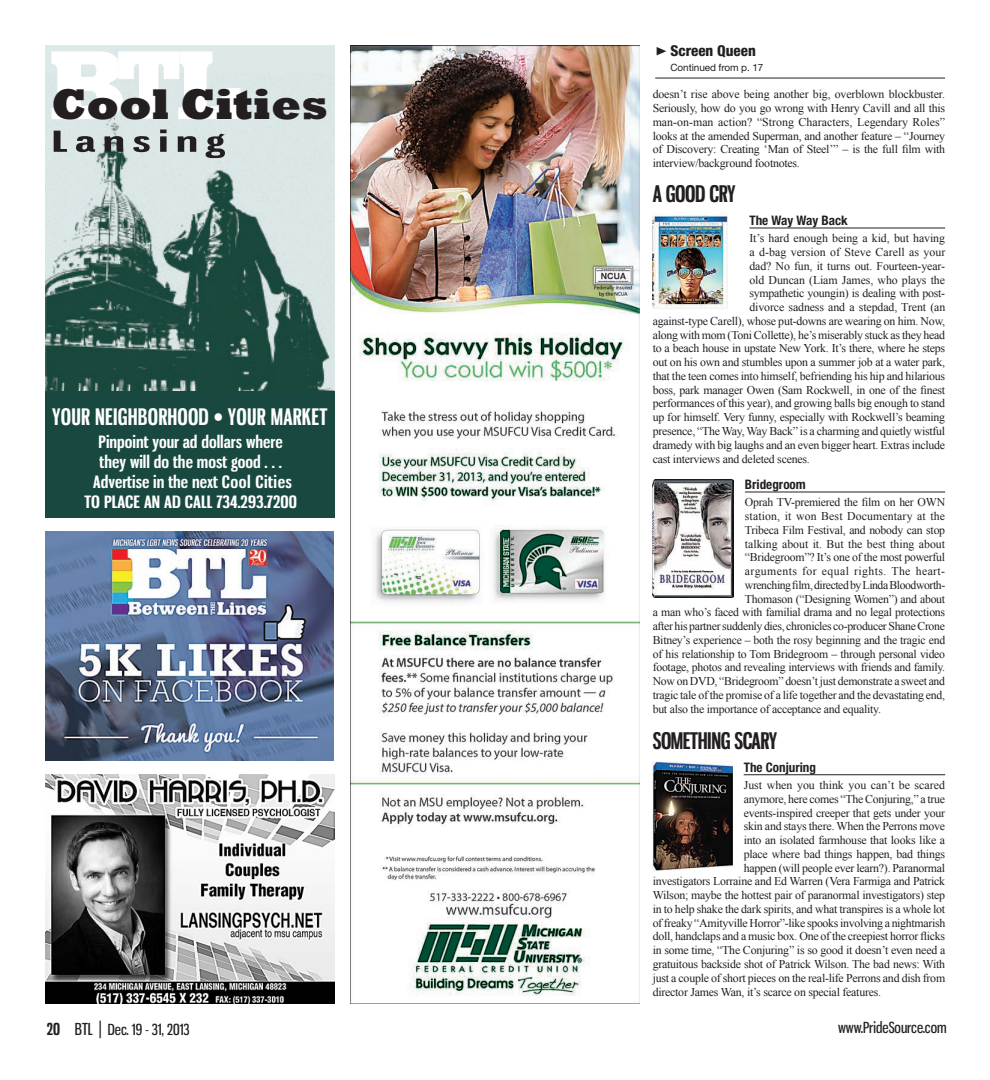
<style>
.page{position:relative;width:990px;height:1080px;background:#fff}
.page>*{position:absolute;margin:0;border:0;box-sizing:border-box;transform-origin:0 0}
.t1{font:800 43.62px "Rockwell";color:#231f20}
.t2{font:700 28.38px "Gnuolane Rg";letter-spacing:.14em;color:#231f20;scale:1.86 1}
.t3{font:700 22.5px "Gnuolane Rg";letter-spacing:-.02em;color:#231f20}
.t4{font:700 22.38px "Gnuolane Rg";letter-spacing:.01em;color:#fff}
.t5{font:700 16.75px/20.1px "Gnuolane Rg";color:#fff;text-align:center;scale:1.09 1}
.t6{font:15px "Gnuolane Rg";color:#231f20}
.Happening_Jump_Head{font:800 condensed 15px "Helvetica Neue";color:#231f20}
.AlbumTitle{font:700 condensed 13.12px "Helvetica Neue";color:#231f20}
.HMOText{font:11.88px/13.8px "Times New Roman";letter-spacing:-.02em;color:#231f20;text-align:justify}
.HMOText-2{font:11.88px "Times New Roman";color:#231f20}
.HMOText-3{font:11.88px "Times New Roman";letter-spacing:.01em;color:#231f20}
.HMOText-4{font:11.88px "Times New Roman";letter-spacing:.035em;color:#231f20}
.Continued_from{font:10px "Helvetica Neue";letter-spacing:-.01em;color:#231f20}
.s1{font-family:"Zeal";font-weight:400;font-stretch:normal;font-size:12.5px}
.s2{font-weight:700;font-size:16.25px}
.s3{font-size:16.25px}
.s4{font-size:17.5px}
</style>
<div class="page">
<img style="left:45px;top:774px;width:290px;height:229px">
<div style="left:45px;top:45px;width:290px;height:473px;background:#dde8e8"></div>
<img style="left:46px;top:88px;width:288px;height:303px">
<div style="left:45px;top:391px;width:290px;height:127px;background:#18483f"></div>
<svg style="left:51px;top:51px;width:189px;height:68px"></svg>
<img style="left:45px;top:531px;width:288px;height:229px">
<img style="left:350px;top:45px;width:290px;height:958px">
<hr style="left:749px;top:228px;width:196px;height:1px;background:#231f20">
<hr style="left:745px;top:492px;width:200px;height:1px;background:#231f20">
<hr style="left:744px;top:774px;width:201px;height:1px;background:#231f20">
<img style="left:653px;top:215px;width:75px;height:94px">
<img style="left:653px;top:479px;width:81px;height:119px">
<img style="left:653px;top:762px;width:79px;height:108px">
<hr style="left:655px;top:78px;width:290px;height:1px;background:#231f20">
<p class="t1" style="left:51px;top:79px;width:278px">Cool Cities</p>
<p class="t2" style="left:52px;top:124px;width:95px">Lansing</p>
<p class="t4" style="left:52px;top:403px;width:277px">YOUR NEIGHBORHOOD • YOUR MARKET</p>
<p class="t5" style="left:84px;top:431px;width:196px">Pinpoint your ad dollars where they will do the most good . . .<br>Advertise in the next Cool Cities<br>TO PLACE AN AD CALL 734.293.7200</p>
<p class="Happening_Jump_Head" style="left:655px;top:42px;width:102px"><span class="s1">®</span> Screen Queen</p>
<p class="Continued_from" style="left:671px;top:61px;width:94px">Continued from p. 17</p>
<p class="HMOText" style="left:653px;top:87px;width:294px">doesn’t rise above being another big, overblown blockbuster.<br>Seriously, how do you go wrong with Henry Cavill and all this man-on-man action? “Strong Characters, Legendary Roles” looks at the amended Superman, and another feature – “Journey of Discovery: Creating ‘Man of Steel’” – is the full film with interview/background footnotes.</p>
<p class="t3" style="left:653px;top:180px;width:84px">A GOOD CRY</p>
<p class="AlbumTitle" style="left:749px;top:212px;width:100px">The Way Way Back</p>
<p class="HMOText" style="left:749px;top:231px;width:197px">It’s hard enough being a kid, but having</p>
<p class="HMOText-2" style="left:749px;top:245px;width:197px">a d-bag version of Steve Carell as your</p>
<p class="HMOText" style="left:749px;top:259px;width:197px">dad? No fun, it turns out. Fourteen-year-</p>
<p class="HMOText" style="left:749px;top:273px;width:197px">old Duncan (Liam James, who plays the</p>
<p class="HMOText" style="left:749px;top:286px;width:197px">sympathetic youngin) is dealing with post-</p>
<p class="HMOText" style="left:749px;top:300px;width:197px">divorce sadness and a stepdad, Trent (an</p>
<p class="HMOText" style="left:653px;top:314px;width:294px">against-type Carell), whose put-downs are wearing on him. Now,</p>
<p class="HMOText" style="left:653px;top:328px;width:294px">along with mom (Toni Collette), he’s miserably stuck as they head</p>
<p class="HMOText" style="left:653px;top:341px;width:294px">to a beach house in upstate New York. It’s there, where he steps</p>
<p class="HMOText" style="left:653px;top:355px;width:294px">out on his own and stumbles upon a summer job at a water park,</p>
<p class="HMOText" style="left:653px;top:369px;width:294px">that the teen comes into himself, befriending his hip and hilarious</p>
<p class="HMOText" style="left:653px;top:383px;width:294px">boss, park manager Owen (Sam Rockwell, in one of the finest</p>
<p class="HMOText" style="left:653px;top:396px;width:294px">performances of this year), and growing balls big enough to stand</p>
<p class="HMOText" style="left:653px;top:410px;width:294px">up for himself. Very funny, especially with Rockwell’s beaming</p>
<p class="HMOText" style="left:653px;top:424px;width:294px">presence, “The Way, Way Back” is a charming and quietly wistful</p>
<p class="HMOText" style="left:653px;top:438px;width:294px">dramedy with big laughs and an even bigger heart. Extras include</p>
<p class="HMOText" style="left:653px;top:451px;width:159px">cast interviews and deleted scenes.</p>
<p class="AlbumTitle" style="left:745px;top:476px;width:62px">Bridegroom</p>
<p class="HMOText" style="left:745px;top:495px;width:202px">Oprah TV-premiered the film on her OWN</p>
<p class="HMOText-3" style="left:745px;top:509px;width:202px">station, it won Best Documentary at the</p>
<p class="HMOText" style="left:745px;top:523px;width:202px">Tribeca Film Festival, and nobody can stop</p>
<p class="HMOText-2" style="left:745px;top:537px;width:202px">talking about it. But the best thing about</p>
<p class="HMOText" style="left:745px;top:550px;width:202px">“Bridegroom”? It’s one of the most powerful</p>
<p class="HMOText-4" style="left:745px;top:564px;width:202px">arguments for equal rights. The heart-</p>
<p class="HMOText" style="left:745px;top:578px;width:202px">wrenching film, directed by Linda Bloodworth-</p>
<p class="HMOText" style="left:745px;top:592px;width:202px">Thomason (“Designing Women”) and about</p>
<p class="HMOText" style="left:653px;top:605px;width:294px">a man who’s faced with familial drama and no legal protections</p>
<p class="HMOText" style="left:653px;top:619px;width:294px">after his partner suddenly dies, chronicles co-producer Shane Crone</p>
<p class="HMOText" style="left:653px;top:633px;width:294px">Bitney’s experience – both the rosy beginning and the tragic end</p>
<p class="HMOText" style="left:653px;top:647px;width:294px">of his relationship to Tom Bridegroom – through personal video</p>
<p class="HMOText" style="left:653px;top:660px;width:294px">footage, photos and revealing interviews with friends and family.</p>
<p class="HMOText" style="left:653px;top:674px;width:294px">Now on DVD, “Bridegroom” doesn’t just demonstrate a sweet and</p>
<p class="HMOText" style="left:653px;top:688px;width:294px">tragic tale of the promise of a life together and the devastating end,</p>
<p class="HMOText" style="left:653px;top:702px;width:230px">but also the importance of acceptance and equality.</p>
<p class="t3" style="left:653px;top:727px;width:126px">SOMETHING SCARY</p>
<p class="AlbumTitle" style="left:744px;top:759px;width:74px">The Conjuring</p>
<p class="HMOText-2" style="left:744px;top:778px;width:203px">Just when you think you can’t be scared</p>
<p class="HMOText" style="left:744px;top:792px;width:203px">anymore, here comes “The Conjuring,” a true</p>
<p class="HMOText" style="left:744px;top:806px;width:203px">events-inspired creeper that gets under your</p>
<p class="HMOText" style="left:744px;top:819px;width:203px">skin and stays there. When the Perrons move</p>
<p class="HMOText" style="left:744px;top:833px;width:203px">into an isolated farmhouse that looks like a</p>
<p class="HMOText" style="left:744px;top:847px;width:203px">place where bad things happen, bad things</p>
<p class="HMOText" style="left:744px;top:861px;width:203px">happen (will people ever learn?). Paranormal</p>
<p class="HMOText" style="left:653px;top:874px;width:294px">investigators Lorraine and Ed Warren (Vera Farmiga and Patrick</p>
<p class="HMOText" style="left:653px;top:888px;width:294px">Wilson; maybe the hottest pair of paranormal investigators) step</p>
<p class="HMOText" style="left:653px;top:902px;width:294px">in to help shake the dark spirits, and what transpires is a whole lot</p>
<p class="HMOText" style="left:653px;top:916px;width:294px">of freaky “Amityville Horror”-like spooks involving a nightmarish</p>
<p class="HMOText" style="left:653px;top:929px;width:294px">doll, handclaps and a music box. One of the creepiest horror flicks</p>
<p class="HMOText" style="left:653px;top:943px;width:294px">in some time, “The Conjuring” is so good it doesn’t even need a</p>
<p class="HMOText" style="left:653px;top:957px;width:294px">gratuitous backside shot of Patrick Wilson. The bad news: With</p>
<p class="HMOText" style="left:653px;top:971px;width:294px">just a couple of short pieces on the real-life Perrons and dish from</p>
<p class="HMOText" style="left:653px;top:984px;width:230px">director James Wan, it’s scarce on special features.</p>
<p class="t6" style="left:47px;top:1021px;width:144px"><span class="s2">20</span> <span class="s3">BTL</span> <span class="s4">|</span> Dec. 19 - 31, 2013</p>
<p class="t6" style="left:838px;top:1019px;width:110px">www.PrideSource.com</p>
</div>
